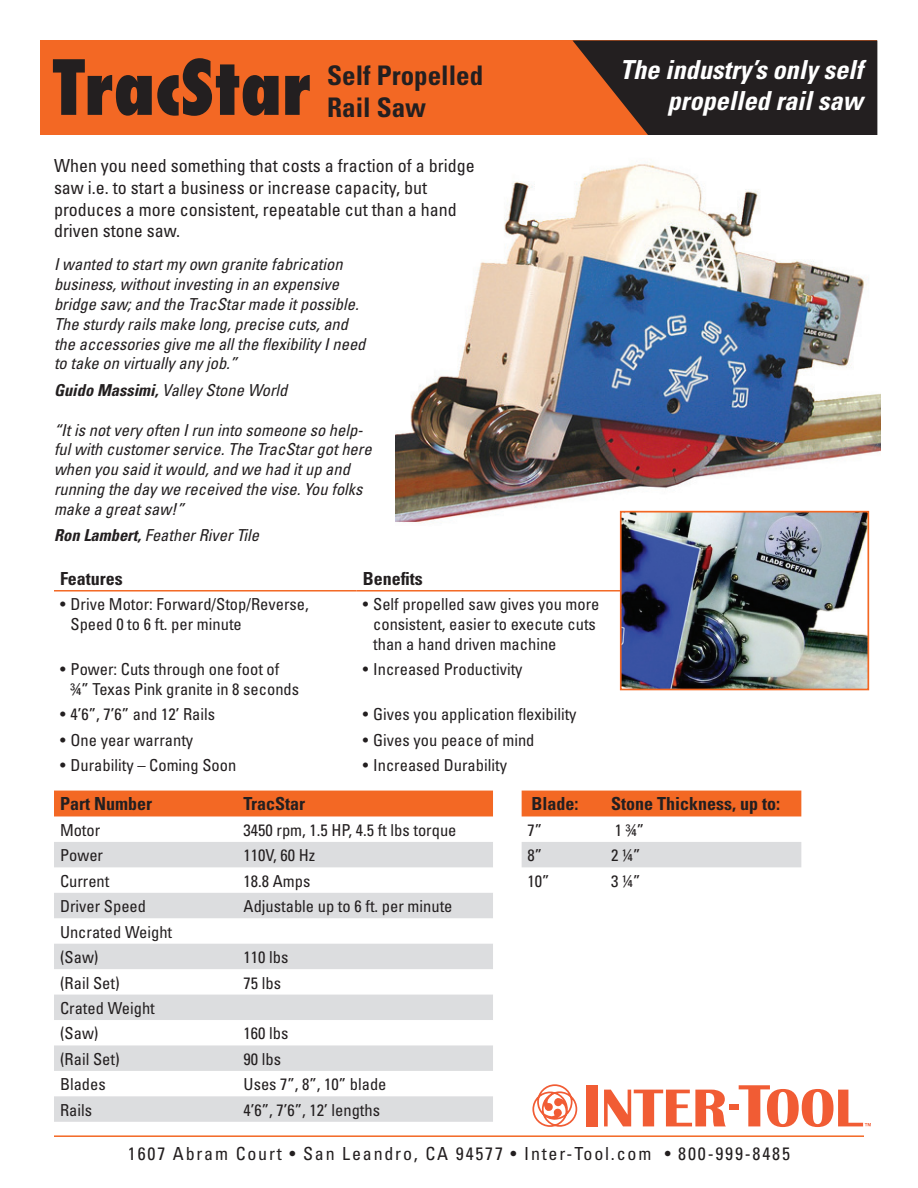
<style>
.page{position:relative;width:918px;height:1188px;background:#fff}
.page>*{position:absolute;margin:0;border:0;box-sizing:border-box;transform-origin:0 0}
.ProductName{font:800 condensed 73.8px "Futura";color:#231f20}
.ProductNameSubhead{font:700 condensed 27px/32.4px "Univers";color:#231f20}
.BlackReverseBar{font:italic 700 condensed 26.25px/31.5px "Univers";color:#fff;text-align:right}
.Body_Copy{font:condensed 18px/21.6px "Univers";color:#231f20}
.Body_Copy-2{font:condensed 18px "Univers";letter-spacing:.1em;color:#231f20}
.Feature_Heading{font:700 condensed 18px "Univers";color:#231f20}
.Feature_Bullets{font:condensed 16.5px/19.8px "Univers";color:#231f20}
.Testimonials{font:italic condensed 16.5px/19.8px "Univers";color:#231f20}
.Testimonial_-_name{font:italic condensed 16.5px "Univers";color:#231f20}
.s1{font-weight:700}
</style>
<div class="page">
<div style="left:40px;top:40px;width:838px;height:95px;background:#f36824"></div>
<img style="left:395px;top:163px;width:486px;height:388px">
<hr style="left:54px;top:1135px;width:810px;height:2px;background:#f36824">
<svg style="left:532px;top:1084px;width:46px;height:43px"></svg>
<div style="left:586px;top:1085px;width:11px;height:41px;background:#f15c34"></div>
<svg style="left:604px;top:1090px;width:122px;height:36px"></svg>
<div style="left:729px;top:1105px;width:10px;height:5px;background:#f15c34"></div>
<svg style="left:739px;top:1085px;width:132px;height:42px"></svg>
<svg style="left:573px;top:40px;width:304px;height:95px;background:#3d2820"></svg>
<hr style="left:54px;top:590px;width:303px;height:2px;background:#f36824">
<hr style="left:357px;top:590px;width:307px;height:2px;background:#f36824">
<div style="left:54px;top:791px;width:439px;height:25px;background:#f36824"></div>
<svg style="left:54px;top:842px;width:439px;height:280px;fill:#dcdddf"></svg>
<div style="left:522px;top:791px;width:279px;height:25px;background:#f36824"></div>
<div style="left:522px;top:842px;width:279px;height:25px;background:#dcdddf"></div>
<img style="left:623px;top:514px;width:243px;height:173px">
<div style="left:620px;top:511px;width:249px;height:179px;border:2px solid #f36824"></div>
<p class="ProductName" style="left:53px;top:37px;width:259px">TracStar</p>
<p class="ProductNameSubhead" style="left:327px;top:58px;width:158px">Self Propelled<br>Rail Saw</p>
<p class="Body_Copy" style="left:54px;top:155px;width:422px">When you need something that costs a fraction of a bridge saw i.e. to start a business or increase capacity, but produces a more consistent, repeatable cut than a hand driven stone saw.</p>
<p class="Testimonials" style="left:54px;top:254px;width:313px">I wanted to start my own granite fabrication business, without investing in an expensive bridge saw; and the TracStar made it possible.<br>The sturdy rails make long, precise cuts, and the accessories give me all the flexibility I need to take on virtually any job.”</p>
<p class="Testimonial_-_name" style="left:54px;top:380px;width:235px"><span class="s1">Guido Massimi,</span> Valley Stone World</p>
<p class="Testimonials" style="left:54px;top:419px;width:319px">“It is not very often I run into someone so help&shy;ful with customer service. The TracStar got here when you said it would, and we had it up and running the day we received the vise. You folks make a great saw!”</p>
<p class="Testimonial_-_name" style="left:54px;top:525px;width:207px"><span class="s1">Ron Lambert,</span> Feather River Tile</p>
<p class="BlackReverseBar" style="left:620px;top:53px;width:244px">The industry’s only self propelled rail saw</p>
<p class="Feature_Heading" style="left:60px;top:567px;width:64px">Features</p>
<p class="Feature_Heading" style="left:363px;top:567px;width:61px">Benefits</p>
<p class="Feature_Bullets" style="left:70px;top:594px;width:240px;text-indent:-10px">• Drive Motor: Forward/Stop/Reverse,<br>Speed 0 to 6 ft. per minute</p>
<p class="Feature_Bullets" style="left:373px;top:594px;width:228px;text-indent:-10px">• Self propelled saw gives you more consistent, easier to execute cuts than a hand driven machine</p>
<p class="Feature_Bullets" style="left:70px;top:659px;width:230px;text-indent:-10px">• Power: Cuts through one foot of ¾” Texas Pink granite in 8 seconds</p>
<p class="Feature_Bullets" style="left:363px;top:659px;width:161px">• Increased Productivity</p>
<p class="Feature_Bullets" style="left:60px;top:704px;width:157px">• 4’6”, 7’6” and 12’ Rails</p>
<p class="Feature_Bullets" style="left:363px;top:704px;width:215px">• Gives you application flexibility</p>
<p class="Feature_Bullets" style="left:60px;top:730px;width:135px">• One year warranty</p>
<p class="Feature_Bullets" style="left:363px;top:730px;width:173px">• Gives you peace of mind</p>
<p class="Feature_Bullets" style="left:60px;top:755px;width:178px">• Durability – Coming Soon</p>
<p class="Feature_Bullets" style="left:363px;top:755px;width:146px">• Increased Durability</p>
<p class="Feature_Heading" style="left:60px;top:793px;width:93px">Part Number</p>
<p class="Feature_Heading" style="left:244px;top:793px;width:63px">TracStar</p>
<p class="Feature_Bullets" style="left:60px;top:820px;width:42px">Motor</p>
<p class="Feature_Bullets" style="left:244px;top:820px;width:214px">3450 rpm, 1.5 HP, 4.5 ft lbs torque</p>
<p class="Feature_Bullets" style="left:60px;top:845px;width:45px">Power</p>
<p class="Feature_Bullets" style="left:244px;top:845px;width:73px">110V, 60 Hz</p>
<p class="Feature_Bullets" style="left:60px;top:871px;width:51px">Current</p>
<p class="Feature_Bullets" style="left:244px;top:871px;width:68px">18.8 Amps</p>
<p class="Feature_Bullets" style="left:60px;top:896px;width:88px">Driver Speed</p>
<p class="Feature_Bullets" style="left:244px;top:896px;width:210px">Adjustable up to 6 ft. per minute</p>
<p class="Feature_Bullets" style="left:60px;top:921px;width:114px">Uncrated Weight</p>
<p class="Feature_Bullets" style="left:60px;top:947px;width:40px">(Saw)</p>
<p class="Feature_Bullets" style="left:244px;top:947px;width:46px">110 lbs</p>
<p class="Feature_Bullets" style="left:60px;top:972px;width:61px">(Rail Set)</p>
<p class="Feature_Bullets" style="left:244px;top:972px;width:39px">75 lbs</p>
<p class="Feature_Bullets" style="left:60px;top:998px;width:96px">Crated Weight</p>
<p class="Feature_Bullets" style="left:60px;top:1023px;width:40px">(Saw)</p>
<p class="Feature_Bullets" style="left:244px;top:1023px;width:46px">160 lbs</p>
<p class="Feature_Bullets" style="left:60px;top:1049px;width:61px">(Rail Set)</p>
<p class="Feature_Bullets" style="left:244px;top:1049px;width:39px">90 lbs</p>
<p class="Feature_Bullets" style="left:60px;top:1074px;width:47px">Blades</p>
<p class="Feature_Bullets" style="left:244px;top:1074px;width:144px">Uses 7”, 8”, 10” blade</p>
<p class="Feature_Bullets" style="left:60px;top:1100px;width:34px">Rails</p>
<p class="Feature_Bullets" style="left:244px;top:1100px;width:138px">4’6”, 7’6”, 12’ lengths</p>
<p class="Feature_Heading" style="left:532px;top:793px;width:48px">Blade:</p>
<p class="Feature_Heading" style="left:611px;top:793px;width:170px">Stone Thickness, up to:</p>
<p class="Feature_Bullets" style="left:528px;top:820px;width:16px">7”</p>
<p class="Feature_Bullets" style="left:615px;top:820px;width:31px">1 ¾”</p>
<p class="Feature_Bullets" style="left:528px;top:845px;width:16px">8”</p>
<p class="Feature_Bullets" style="left:611px;top:845px;width:31px">2 ¼”</p>
<p class="Feature_Bullets" style="left:528px;top:871px;width:23px">10”</p>
<p class="Feature_Bullets" style="left:611px;top:871px;width:31px">3 ¼”</p>
<p class="Body_Copy-2" style="left:128px;top:1142px;width:664px">1607 Abram Court • San Leandro, CA 94577 • Inter-Tool.com • 800-999-8485</p>
</div>
